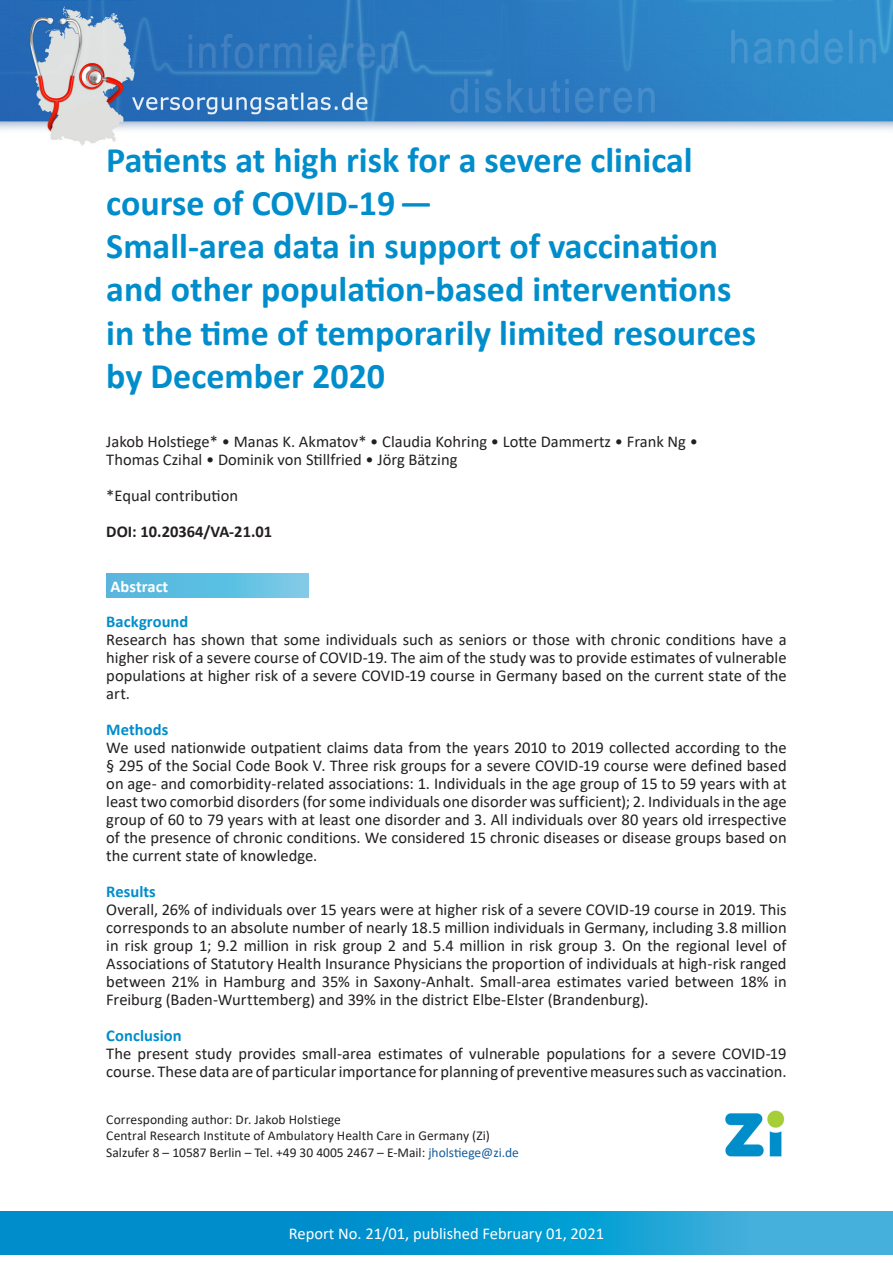
<style>
.page{position:relative;width:893px;height:1263px;background:#fff}
.page>*{position:absolute;margin:0;border:0;box-sizing:border-box;transform-origin:0 0}
.Titel_des_Berichts{font:700 36px/43.2px "Calibri";color:#008dcb}
.Fließtext_en{font:16.5px/18px "Calibri";letter-spacing:-.005em;color:#231f20;text-align:justify}
.Autoren{font:16.5px/18px "Calibri";color:#231f20}
.t1{font:16.5px "Calibri";color:#fff}
.Zwischenüberschrift{font:700 16.5px "Calibri";letter-spacing:.005em;color:#008dcb}
.DOI{font:700 16.5px "Calibri";color:#231f20}
.t2{font:700 16.5px "Calibri";color:#fff}
.Korr__Autor_in{font:13.5px "Calibri";letter-spacing:.005em;color:#231f20}
.s1{color:#175d9e}
</style>
<div class="page">
<img style="left:0;top:0;width:893px;height:146px">
<svg style="left:0;top:1212px;width:893px;height:42px;background:#119ad1"></svg>
<img style="left:726px;top:1111px;width:59px;height:46px">
<svg style="left:106px;top:574px;width:203px;height:24px;background:#62bfe1"></svg>
<p class="Titel_des_Berichts" style="left:106px;top:138px;width:651px">Patients at high risk for a severe clinical course of COVID-19 —<br>Small-area data in support of vaccination and other population-based interventions in the time of temporarily limited resources by December 2020</p>
<p class="Autoren" style="left:106px;top:432px;width:593px">Jakob Holstiege* • Manas K. Akmatov* • Claudia Kohring • Lotte Dammertz • Frank Ng •<br>Thomas Czihal • Dominik von Stillfried • Jörg Bätzing</p>
<p class="Autoren" style="left:106px;top:486px;width:133px">*Equal contribution</p>
<p class="DOI" style="left:106px;top:520px;width:167px">DOI: 10.20364/VA-21.01</p>
<p class="t2" style="left:111px;top:575px;width:59px">Abstract</p>
<p class="Zwischenüberschrift" style="left:106px;top:610px;width:84px">Background</p>
<p class="Fließtext_en" style="left:106px;top:630px;width:682px">Research has shown that some individuals such as seniors or those with chronic conditions have a higher risk of a severe course of COVID-19. The aim of the study was to provide estimates of vulnerable populations at higher risk of a severe COVID-19 course in Germany based on the current state of the art.</p>
<p class="Zwischenüberschrift" style="left:106px;top:718px;width:64px">Methods</p>
<p class="Fließtext_en" style="left:106px;top:738px;width:682px">We used nationwide outpatient claims data from the years 2010 to 2019 collected according to the § 295 of the Social Code Book V. Three risk groups for a severe COVID-19 course were defined based on age- and comorbidity-related associations: 1. Individuals in the age group of 15 to 59 years with at least two comorbid disorders (for some individuals one disorder was sufficient); 2. Individuals in the age group of 60 to 79 years with at least one disorder and 3. All individuals over 80 years old irrespective of the presence of chronic conditions. We considered 15 chronic diseases or disease groups based on the current state of knowledge.</p>
<p class="Zwischenüberschrift" style="left:106px;top:880px;width:51px">Results</p>
<p class="Fließtext_en" style="left:106px;top:900px;width:682px">Overall, 26% of individuals over 15 years were at higher risk of a severe COVID-19 course in 2019. This corresponds to an absolute number of nearly 18.5 million individuals in Germany, including 3.8 million in risk group 1; 9.2 million in risk group 2 and 5.4 million in risk group 3. On the regional level of Associations of Statutory Health Insurance Physicians the proportion of individuals at high-risk ranged between 21% in Hamburg and 35% in Saxony-Anhalt. Small-area estimates varied between 18% in Freiburg (Baden-Wurttemberg) and 39% in the district Elbe-Elster (Brandenburg).</p>
<p class="Zwischenüberschrift" style="left:106px;top:1024px;width:77px">Conclusion</p>
<p class="Fließtext_en" style="left:106px;top:1044px;width:682px">The present study provides small-area estimates of vulnerable populations for a severe COVID-19 course. These data are of particular importance for planning of preventive measures such as vaccination.</p>
<p class="Korr__Autor_in" style="left:106px;top:1110px;width:236px">Corresponding author: Dr. Jakob Holstiege</p>
<p class="Korr__Autor_in" style="left:106px;top:1126px;width:385px">Central Research Institute of Ambulatory Health Care in Germany (Zi)</p>
<p class="Korr__Autor_in" style="left:106px;top:1143px;width:414px">Salzufer 8 – 10587 Berlin – Tel. +49 30 4005 2467 – E-Mail: <span class="s1">jholstiege@zi.de</span></p>
<p class="t1" style="left:289px;top:1222px;width:317px">Report No. 21/01, published February 01, 2021</p>
</div>
